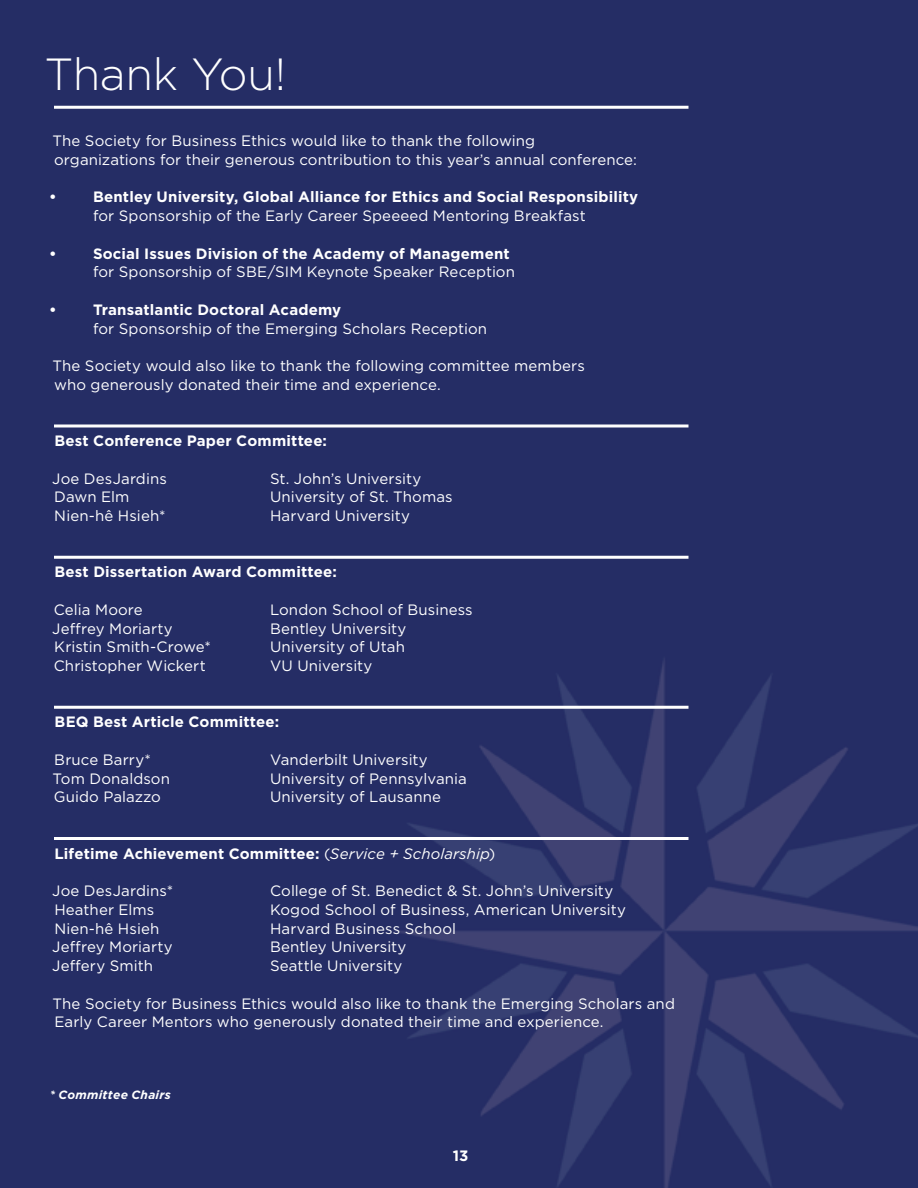
<style>
.page{position:relative;width:918px;height:1188px;background:#fff}
.page>*{position:absolute;margin:0;border:0;box-sizing:border-box;transform-origin:0 0}
.t1{font:300 45px "Gotham";letter-spacing:-.01em;color:#fff}
.t2{font:15px/18.8px "Gotham";letter-spacing:.005em;color:#fff}
.t3{font:700 15px "Gotham";letter-spacing:.01em;color:#fff}
.t4{font:italic 700 12px "Gotham";letter-spacing:.02em;color:#fff}
.s1{font-weight:400}
.s2{font-weight:400;font-style:italic}
</style>
<div class="page">
<img style="left:0;top:0;width:918px;height:1188px">
<hr style="left:54px;top:106px;width:634px;height:3px;background:#fff">
<hr style="left:54px;top:424px;width:634px;height:3px;background:#fff">
<hr style="left:54px;top:556px;width:634px;height:3px;background:#fff">
<hr style="left:54px;top:706px;width:634px;height:3px;background:#fff">
<hr style="left:54px;top:837px;width:634px;height:3px;background:#fff">
<h1 class="t1" style="left:44px;top:46px;width:243px">Thank You!</h1>
<p class="t2" style="left:52px;top:131px;width:586px">The Society for Business Ethics would like to thank the following organizations for their generous contribution to this year’s annual conference:</p>
<p class="t3" style="left:49px;top:187px;width:9px">•</p>
<p class="t3" style="left:93px;top:187px;width:547px">Bentley University, Global Alliance for Ethics and Social Responsibility</p>
<p class="t2" style="left:93px;top:206px;width:494px">for Sponsorship of the Early Career Speeeed Mentoring Breakfast</p>
<p class="t3" style="left:49px;top:243px;width:9px">•</p>
<p class="t3" style="left:93px;top:243px;width:418px">Social Issues Division of the Academy of Management</p>
<p class="t2" style="left:93px;top:262px;width:424px">for Sponsorship of SBE/SIM Keynote Speaker Reception</p>
<p class="t3" style="left:49px;top:300px;width:9px">•</p>
<p class="t3" style="left:93px;top:300px;width:250px">Transatlantic Doctoral Academy</p>
<p class="t2" style="left:93px;top:319px;width:396px">for Sponsorship of the Emerging Scholars Reception</p>
<p class="t2" style="left:52px;top:356px;width:534px">The Society would also like to thank the following committee members who generously donated their time and experience.</p>
<p class="t3" style="left:55px;top:431px;width:274px">Best Conference Paper Committee:</p>
<p class="t2" style="left:52px;top:469px;width:116px">Joe DesJardins</p>
<p class="t2" style="left:270px;top:469px;width:153px">St. John’s University</p>
<p class="t2" style="left:54px;top:487px;width:77px">Dawn Elm</p>
<p class="t2" style="left:270px;top:487px;width:184px">University of St. Thomas</p>
<p class="t2" style="left:54px;top:506px;width:113px">Nien-hê Hsieh*</p>
<p class="t2" style="left:270px;top:506px;width:142px">Harvard University</p>
<p class="t3" style="left:55px;top:562px;width:284px">Best Dissertation Award Committee:</p>
<p class="t2" style="left:54px;top:600px;width:91px">Celia Moore</p>
<p class="t2" style="left:270px;top:600px;width:204px">London School of Business</p>
<p class="t2" style="left:52px;top:619px;width:122px">Jeffrey Moriarty</p>
<p class="t2" style="left:270px;top:619px;width:138px">Bentley University</p>
<p class="t2" style="left:54px;top:637px;width:158px">Kristin Smith-Crowe*</p>
<p class="t2" style="left:270px;top:637px;width:136px">University of Utah</p>
<p class="t2" style="left:54px;top:656px;width:154px">Christopher Wickert</p>
<p class="t2" style="left:270px;top:656px;width:104px">VU University</p>
<p class="t3" style="left:55px;top:712px;width:226px">BEQ Best Article Committee:</p>
<p class="t2" style="left:54px;top:750px;width:98px">Bruce Barry*</p>
<p class="t2" style="left:270px;top:750px;width:159px">Vanderbilt University</p>
<p class="t2" style="left:52px;top:769px;width:119px">Tom Donaldson</p>
<p class="t2" style="left:270px;top:769px;width:198px">University of Pennsylvania</p>
<p class="t2" style="left:54px;top:787px;width:109px">Guido Palazzo</p>
<p class="t2" style="left:270px;top:787px;width:173px">University of Lausanne</p>
<p class="t3" style="left:55px;top:843px;width:442px">Lifetime Achievement Committee: <span class="s1">(</span><span class="s2">Service + Scholarship</span><span class="s1">)</span></p>
<p class="t2" style="left:52px;top:881px;width:123px">Joe DesJardins*</p>
<p class="t2" style="left:270px;top:881px;width:345px">College of St. Benedict &amp; St. John’s University</p>
<p class="t2" style="left:54px;top:900px;width:102px">Heather Elms</p>
<p class="t2" style="left:270px;top:900px;width:357px">Kogod School of Business, American University</p>
<p class="t2" style="left:54px;top:919px;width:106px">Nien-hê Hsieh</p>
<p class="t2" style="left:270px;top:919px;width:188px">Harvard Business School</p>
<p class="t2" style="left:52px;top:937px;width:122px">Jeffrey Moriarty</p>
<p class="t2" style="left:270px;top:937px;width:138px">Bentley University</p>
<p class="t2" style="left:52px;top:956px;width:102px">Jeffery Smith</p>
<p class="t2" style="left:270px;top:956px;width:134px">Seattle University</p>
<p class="t2" style="left:52px;top:994px;width:624px">The Society for Business Ethics would also like to thank the Emerging Scholars and<br>Early Career Mentors who generously donated their time and experience.</p>
<p class="t4" style="left:50px;top:1087px;width:123px">* Committee Chairs</p>
<p class="t3" style="left:453px;top:1145px;width:17px">13</p>
</div>
